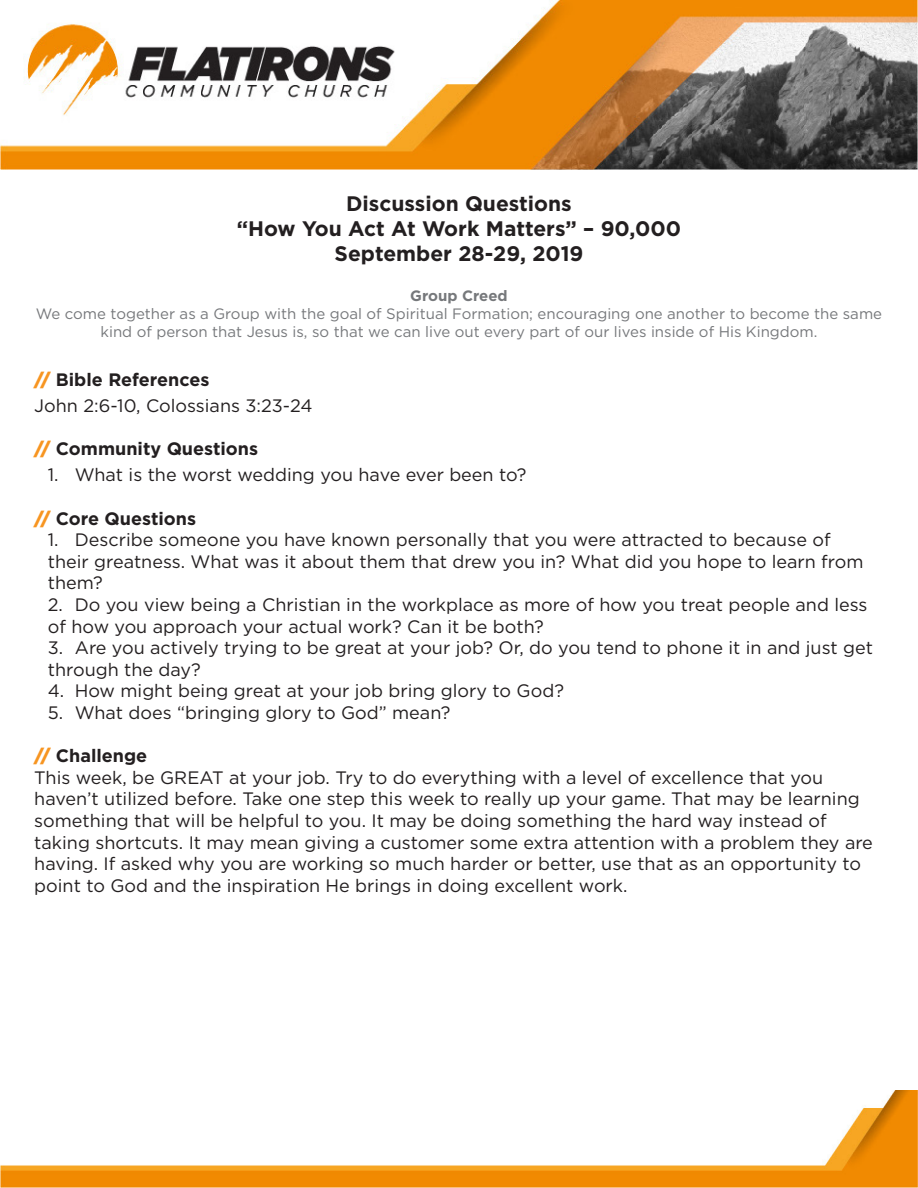
<style>
.page{position:relative;width:918px;height:1188px;background:#fff}
.page>*{position:absolute;margin:0;border:0;box-sizing:border-box;transform-origin:0 0}
.t1{font:700 21px "Gotham";color:#231f20}
.t2{font:18px/21.6px "Gotham";color:#231f20}
.t3{font:700 18px "Gotham";color:#231f20}
.t4{font:15px/18px "Gotham";color:#76787b;text-align:center}
.t5{font:700 15px "Gotham";color:#76787b}
.s1{font-weight:900;color:#f79521}
</style>
<div class="page">
<img style="left:0;top:0;width:918px;height:169px">
<img style="left:0;top:1090px;width:918px;height:98px">
<p class="t1" style="left:346px;top:189px;width:227px">Discussion Questions</p>
<p class="t1" style="left:237px;top:214px;width:446px">“How You Act At Work Matters” – 90,000</p>
<p class="t1" style="left:335px;top:240px;width:250px">September 28-29, 2019</p>
<p class="t5" style="left:410px;top:285px;width:99px">Group Creed</p>
<p class="t4" style="left:36px;top:304px;width:848px">We come together as a Group with the goal of Spiritual Formation; encouraging one another to become the same kind of person that Jesus is, so that we can live out every part of our lives inside of His Kingdom.</p>
<p class="t3" style="left:34px;top:368px;width:177px"><span class="s1">//</span> Bible References</p>
<p class="t2" style="left:34px;top:394px;width:280px">John 2:6-10, Colossians 3:23-24</p>
<p class="t3" style="left:34px;top:437px;width:225px"><span class="s1">//</span> Community Questions</p>
<p class="t2" style="left:48px;top:464px;width:480px">1. What is the worst wedding you have ever been to?</p>
<p class="t3" style="left:34px;top:506px;width:163px"><span class="s1">//</span> Core Questions</p>
<p class="t2" style="left:48px;top:529px;width:817px">1. Describe someone you have known personally that you were attracted to because of their greatness. What was it about them that drew you in? What did you hope to learn from them?</p>
<p class="t2" style="left:48px;top:593px;width:821px">2. Do you view being a Christian in the workplace as more of how you treat people and less of how you approach your actual work? Can it be both?</p>
<p class="t2" style="left:48px;top:637px;width:827px">3. Are you actively trying to be great at your job? Or, do you tend to phone it in and just get through the day?</p>
<p class="t2" style="left:48px;top:680px;width:518px">4. How might being great at your job bring glory to God?</p>
<p class="t2" style="left:48px;top:701px;width:404px">5. What does “bringing glory to God” mean?</p>
<p class="t3" style="left:34px;top:744px;width:115px"><span class="s1">//</span> Challenge</p>
<p class="t2" style="left:34px;top:766px;width:840px">This week, be GREAT at your job. Try to do everything with a level of excellence that you haven’t utilized before. Take one step this week to really up your game. That may be learning something that will be helpful to you. It may be doing something the hard way instead of taking shortcuts. It may mean giving a customer some extra attention with a problem they are having. If asked why you are working so much harder or better, use that as an opportunity to point to God and the inspiration He brings in doing excellent work.</p>
</div>
